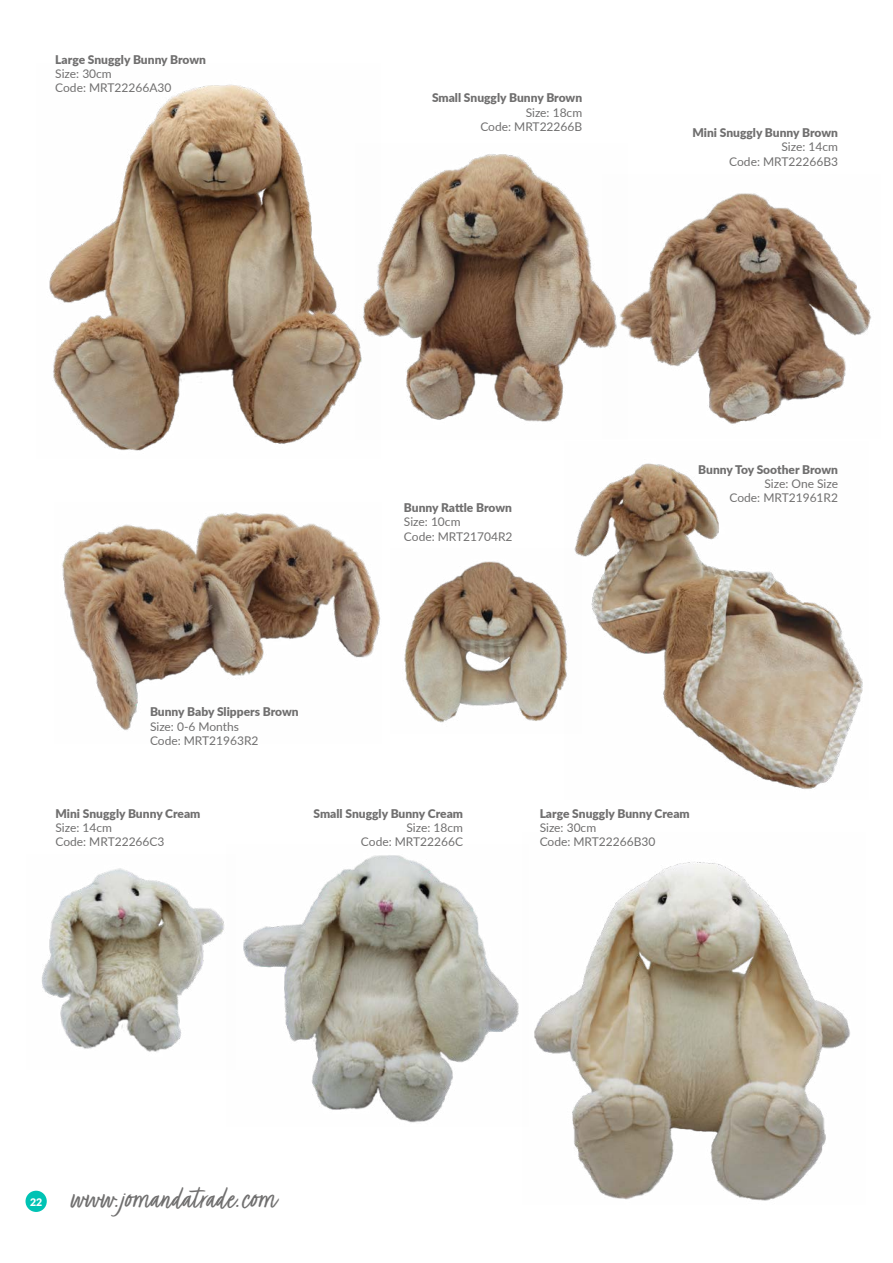
<style>
.page{position:relative;width:893px;height:1263px;background:#fff}
.page>*{position:absolute;margin:0;border:0;box-sizing:border-box;transform-origin:0 0}
.t1{font:37.5px "Turbinado Light Pro";color:#706f6f}
.t2{font:12px/14.4px "Lato";color:#706f6f}
.t3{font:900 12px "Lato";color:#706f6f}
.t4{font:900 10.5px "Lato";color:#fff}
</style>
<div class="page">
<img style="left:404px;top:561px;width:161px;height:162px">
<img style="left:62px;top:512px;width:319px;height:218px">
<img style="left:49px;top:84px;width:306px;height:367px">
<img style="left:355px;top:154px;width:248px;height:268px">
<img style="left:603px;top:193px;width:268px;height:231px">
<div style="left:26px;top:1191px;width:21px;height:21px;background:#00c3b4;border-radius:50%"></div>
<img style="left:565px;top:463px;width:298px;height:326px">
<img style="left:534px;top:862px;width:316px;height:339px">
<img style="left:243px;top:855px;width:276px;height:268px">
<img style="left:42px;top:868px;width:183px;height:184px">
<p class="t3" style="left:55px;top:50px;width:152px">Large Snuggly Bunny Brown</p>
<p class="t2" style="left:55px;top:66px;width:118px">Size: 30cm<br>Code: MRT22266A30</p>
<p class="t3" style="left:432px;top:89px;width:152px">Small Snuggly Bunny Brown</p>
<p class="t2" style="left:480px;top:104px;width:103px;text-align:right">Size: 18cm<br>Code: MRT22266B</p>
<p class="t3" style="left:692px;top:124px;width:147px">Mini Snuggly Bunny Brown</p>
<p class="t2" style="left:729px;top:139px;width:110px;text-align:right">Size: 14cm<br>Code: MRT22266B3</p>
<p class="t3" style="left:404px;top:499px;width:110px">Bunny Rattle Brown</p>
<p class="t2" style="left:404px;top:514px;width:110px">Size: 10cm<br>Code: MRT21704R2</p>
<p class="t3" style="left:698px;top:460px;width:141px">Bunny Toy Soother Brown</p>
<p class="t2" style="left:729px;top:476px;width:110px;text-align:right">Size: One Size<br>Code: MRT21961R2</p>
<p class="t3" style="left:150px;top:703px;width:150px">Bunny Baby Slippers Brown</p>
<p class="t2" style="left:150px;top:718px;width:110px">Size: 0-6 Months<br>Code: MRT21963R2</p>
<p class="t3" style="left:55px;top:804px;width:147px">Mini Snuggly Bunny Cream</p>
<p class="t2" style="left:55px;top:820px;width:111px">Size: 14cm<br>Code: MRT22266C3</p>
<p class="t3" style="left:314px;top:804px;width:151px">Small Snuggly Bunny Cream</p>
<p class="t2" style="left:361px;top:820px;width:104px;text-align:right">Size: 18cm<br>Code: MRT22266C</p>
<p class="t3" style="left:540px;top:804px;width:152px">Large Snuggly Bunny Cream</p>
<p class="t2" style="left:540px;top:820px;width:117px">Size: 30cm<br>Code: MRT22266B30</p>
<p class="t4" style="left:30px;top:1194px;width:14px">22</p>
<h1 class="t1" style="left:70px;top:1177px;width:208px">www.jomandatrade.com</h1>
</div>
